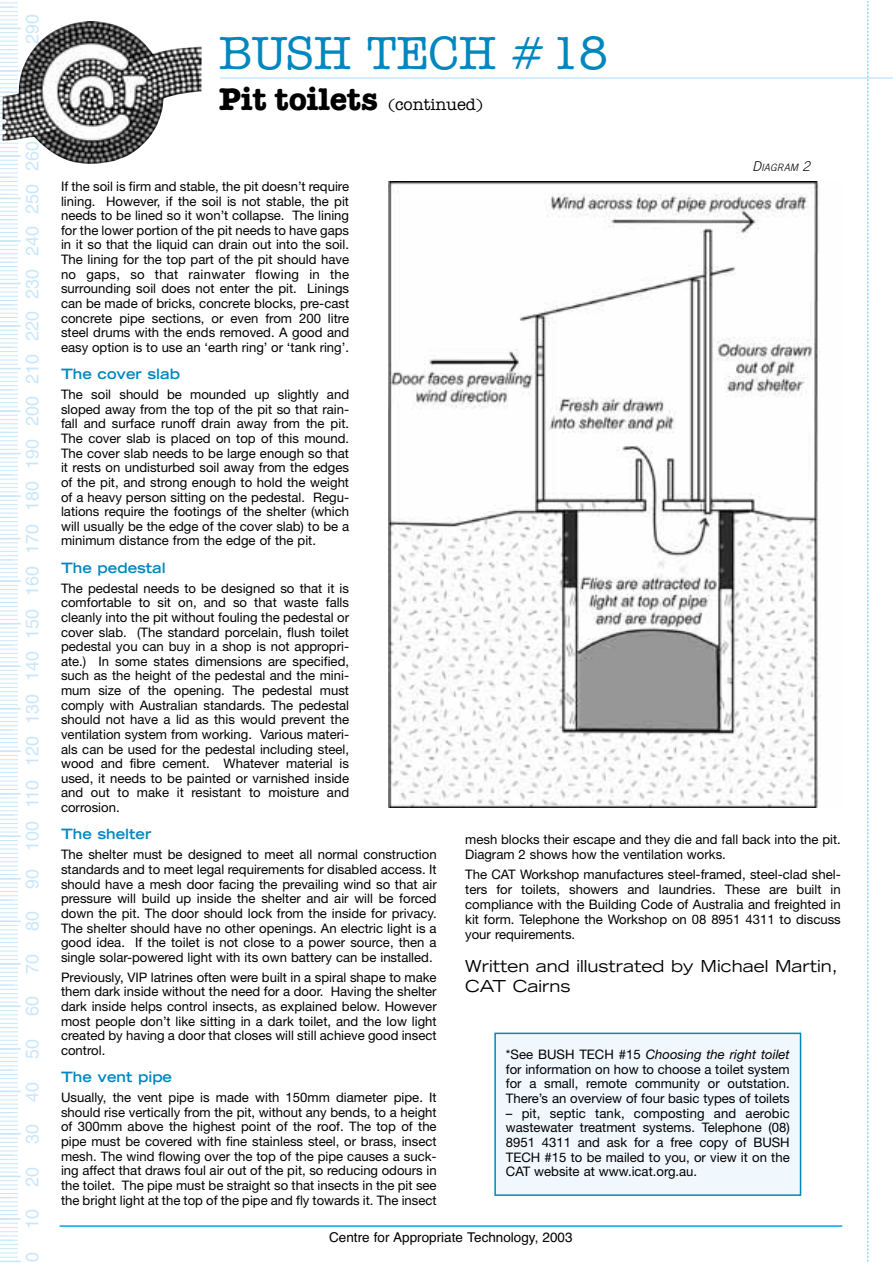
<style>
.page{position:relative;width:893px;height:1263px;background:#fff}
.page>*{position:absolute;margin:0;border:0;box-sizing:border-box;transform-origin:0 0}
.t1{font:500 46.5px "American Typewriter";color:#0087bd}
.t2{font:18px "Helvetica";color:#cae7fa}
.t3{font:expanded 16.5px/20px "Trade Gothic LH";color:#000}
.t4{font:500 16.5px "American Typewriter";color:#000}
.t5{font:700 expanded 14.25px "Trade Gothic LH";color:#0087bd}
.t6{font:italic 13.5px "Helvetica";color:#000}
.t7{font:13.2px/14.7px "Helvetica Neue";color:#000;text-align:justify}
.t8{font:italic 300 10.2px "Trade Gothic";color:#000}
.s1{font-weight:700;font-size:31.5px}
.s2{font-size:13.5px}
.s3{font-style:italic}
</style>
<div class="page">
<hr style="left:220px;top:77px;width:672px;height:2px;background:#cae7fa">
<svg style="left:867px;top:2px;width:1px;height:1260px"></svg>
<hr style="left:60px;top:1225px;width:782px;height:2px;background:#00a8ec">
<svg style="left:0;top:3px;width:21px;height:1259px"></svg>
<img style="left:3px;top:21px;width:198px;height:143px">
<div style="left:495px;top:1033px;width:305px;height:162px;background:#f0f7fd"></div>
<div style="left:494px;top:1033px;width:307px;height:163px;border:2px solid #0087bd"></div>
<img style="left:389px;top:182px;width:431px;height:625px">
<h2 class="t2" style="left:26px;top:889px;width:877px;rotate:-90deg">90 100 110 120 130 140 150 160 170 180 190 200 210 220 230 240 250 260 270 280 290</h2>
<h2 class="t2" style="left:26px;top:931px;width:22px;rotate:-90deg">80</h2>
<h2 class="t2" style="left:26px;top:974px;width:22px;rotate:-90deg">70</h2>
<h2 class="t2" style="left:26px;top:1016px;width:22px;rotate:-90deg">60</h2>
<h2 class="t2" style="left:26px;top:1059px;width:22px;rotate:-90deg">50</h2>
<h2 class="t2" style="left:26px;top:1102px;width:22px;rotate:-90deg">40</h2>
<h2 class="t2" style="left:26px;top:1144px;width:22px;rotate:-90deg">30</h2>
<h2 class="t2" style="left:26px;top:1187px;width:22px;rotate:-90deg">20</h2>
<h2 class="t2" style="left:26px;top:1229px;width:22px;rotate:-90deg">10</h2>
<h2 class="t2" style="left:26px;top:1262px;width:12px;rotate:-90deg">0</h2>
<h1 class="t1" style="left:219px;top:37px;width:391px">BUSH TECH # 18</h1>
<p class="t4" style="left:219px;top:99px;width:266px"><span class="s1">Pit toilets</span> (continued)</p>
<p class="t8" style="left:752px;top:164px;width:59px"><span class="s2">D</span>IAGRAM <span class="s2">2</span></p>
<p class="t7" style="left:61px;top:180px;width:289px">If the soil is firm and stable, the pit doesn’t require lining. However, if the soil is not stable, the pit needs to be lined so it won’t collapse. The lining for the lower portion of the pit needs to have gaps in it so that the liquid can drain out into the soil.<br>The lining for the top part of the pit should have no gaps, so that rainwater flowing in the surrounding soil does not enter the pit. Linings can be made of bricks, concrete blocks, pre-cast concrete pipe sections, or even from 200 litre steel drums with the ends removed. A good and easy option is to use an ‘earth ring’ or ‘tank ring’.</p>
<p class="t5" style="left:61px;top:369px;width:120px">The cover slab</p>
<p class="t7" style="left:61px;top:388px;width:289px">The soil should be mounded up slightly and sloped away from the top of the pit so that rain&shy;fall and surface runoff drain away from the pit.<br>The cover slab is placed on top of this mound.<br>The cover slab needs to be large enough so that it rests on undisturbed soil away from the edges of the pit, and strong enough to hold the weight of a heavy person sitting on the pedestal. Regu&shy;lations require the footings of the shelter (which will usually be the edge of the cover slab) to be a minimum distance from the edge of the pit.</p>
<p class="t5" style="left:61px;top:562px;width:106px">The pedestal</p>
<p class="t7" style="left:61px;top:582px;width:289px">The pedestal needs to be designed so that it is comfortable to sit on, and so that waste falls cleanly into the pit without fouling the pedestal or cover slab. (The standard porcelain, flush toilet pedestal you can buy in a shop is not appropri&shy;ate.) In some states dimensions are specified, such as the height of the pedestal and the mini&shy;mum size of the opening. The pedestal must comply with Australian standards. The pedestal should not have a lid as this would prevent the ventilation system from working. Various materi&shy;als can be used for the pedestal including steel, wood and fibre cement. Whatever material is used, it needs to be painted or varnished inside and out to make it resistant to moisture and corrosion.</p>
<p class="t5" style="left:61px;top:829px;width:92px">The shelter</p>
<p class="t7" style="left:61px;top:849px;width:377px">The shelter must be designed to meet all normal construction standards and to meet legal requirements for disabled access. It should have a mesh door facing the prevailing wind so that air pressure will build up inside the shelter and air will be forced down the pit. The door should lock from the inside for privacy.<br>The shelter should have no other openings. An electric light is a good idea. If the toilet is not close to a power source, then a single solar-powered light with its own battery can be installed.</p>
<p class="t7" style="left:61px;top:971px;width:377px">Previously, VIP latrines often were built in a spiral shape to make them dark inside without the need for a door. Having the shelter dark inside helps control insects, as explained below. However most people don’t like sitting in a dark toilet, and the low light created by having a door that closes will still achieve good insect control.</p>
<p class="t5" style="left:61px;top:1072px;width:113px">The vent pipe</p>
<p class="t7" style="left:61px;top:1091px;width:377px">Usually, the vent pipe is made with 150mm diameter pipe. It should rise vertically from the pit, without any bends, to a height of 300mm above the highest point of the roof. The top of the pipe must be covered with fine stainless steel, or brass, insect mesh. The wind flowing over the top of the pipe causes a suck&shy;ing affect that draws foul air out of the pit, so reducing odours in the toilet. The pipe must be straight so that insects in the pit see the bright light at the top of the pipe and fly towards it. The insect</p>
<p class="t6" style="left:329px;top:1232px;width:245px">Centre for Appropriate Technology, 2003</p>
<p class="t7" style="left:465px;top:833px;width:377px">mesh blocks their escape and they die and fall back into the pit.<br>Diagram 2 shows how the ventilation works.</p>
<p class="t7" style="left:465px;top:868px;width:377px">The CAT Workshop manufactures steel-framed, steel-clad shel&shy;ters for toilets, showers and laundries. These are built in compliance with the Building Code of Australia and freighted in kit form. Telephone the Workshop on 08 8951 4311 to discuss your requirements.</p>
<p class="t3" style="left:465px;top:958px;width:374px">Written and illustrated by Michael Martin,<br>CAT Cairns</p>
<p class="t7" style="left:506px;top:1048px;width:285px">*See BUSH TECH #15 <span class="s3">Choosing the right toilet </span>for information on how to choose a toilet system for a small, remote community or outstation.<br>There’s an overview of four basic types of toilets</p>
<p class="t7" style="left:506px;top:1107px;width:285px">– pit, septic tank, composting and aerobic wastewater treatment systems. Telephone (08)<br>8951 4311 and ask for a free copy of BUSH TECH #15 to be mailed to you, or view it on the CAT website at www.icat.org.au.</p>
</div>
